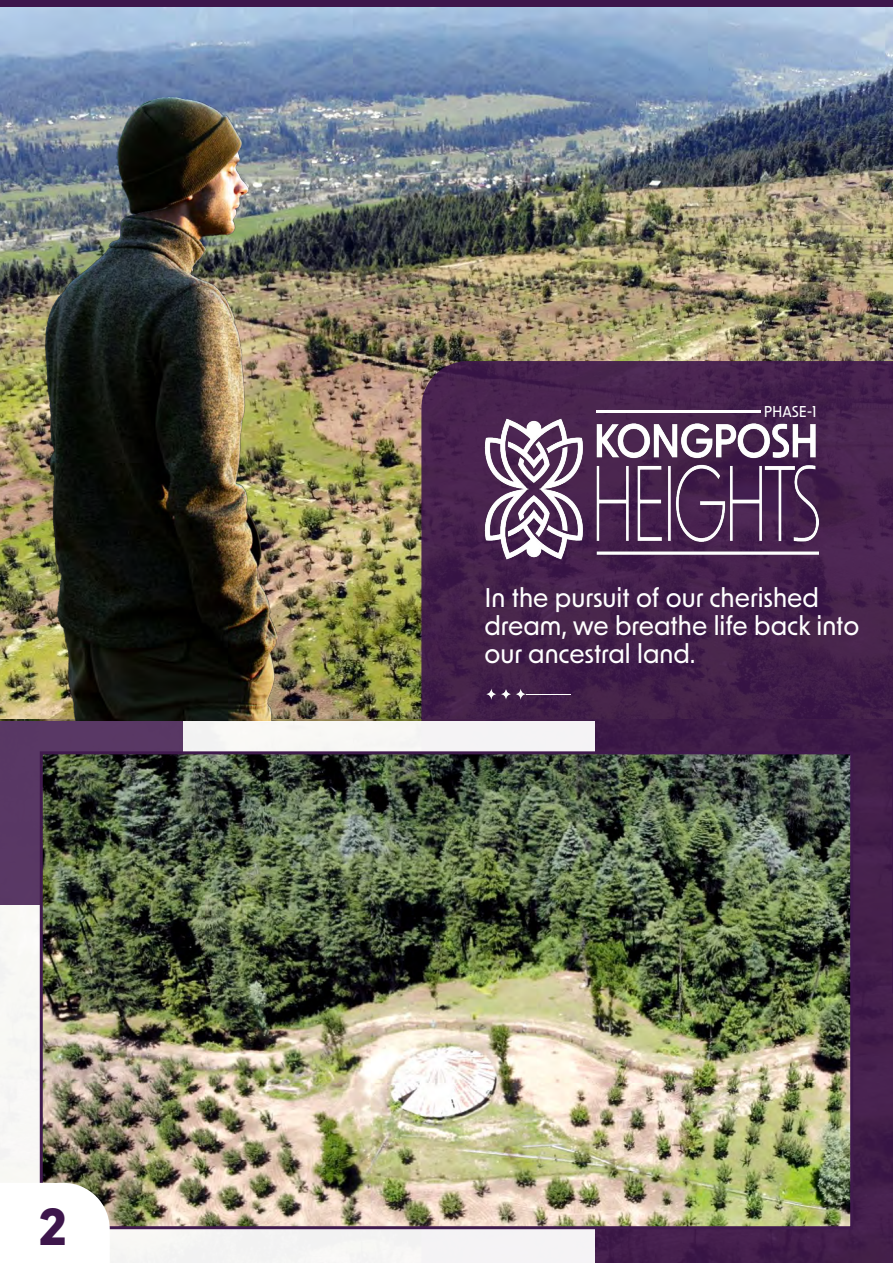
<style>
.page{position:relative;width:893px;height:1263px;background:#fff}
.page>*{position:absolute;margin:0;border:0;box-sizing:border-box;transform-origin:0 0}
.t1{font:700 49.5px "New Order";color:#3d164b}
.t2{font:500 25.8px/28px "New Order";color:#fff}
.t3{font:500 15px "New Order";color:#fff}
</style>
<div class="page">
<div style="left:0;top:0;width:893px;height:6px;background:#3d164b"></div>
<img style="left:0;top:8px;width:893px;height:711px">
<img style="left:43px;top:95px;width:234px;height:627px">
<svg style="left:421px;top:361px;width:472px;height:902px;background:#44204b"></svg>
<img style="left:484px;top:418px;width:334px;height:142px">
<div style="left:0;top:722px;width:594px;height:541px;background:#f6f6f5"></div>
<div style="left:0;top:721px;width:183px;height:184px;background:#593864"></div>
<img style="left:44px;top:755px;width:805px;height:470px">
<div style="left:40px;top:751px;width:813px;height:478px;border:3px solid #401a4d"></div>
<img style="left:486px;top:689px;width:40px;height:11px">
<hr style="left:527px;top:694px;width:44px;height:1px;background:#fff">
<svg style="left:40px;top:1183px;width:70px;height:46px"></svg>
<hr style="left:596px;top:410px;width:164px;height:2px;background:#fff">
<h1 class="t1" style="left:38px;top:1194px;width:30px">2</h1>
<p class="t3" style="left:764px;top:402px;width:55px">PHASE-1</p>
<p class="t2" style="left:484px;top:582px;width:376px">In the pursuit of our cherished dream, we breathe life back into our ancestral land.</p>
</div>
